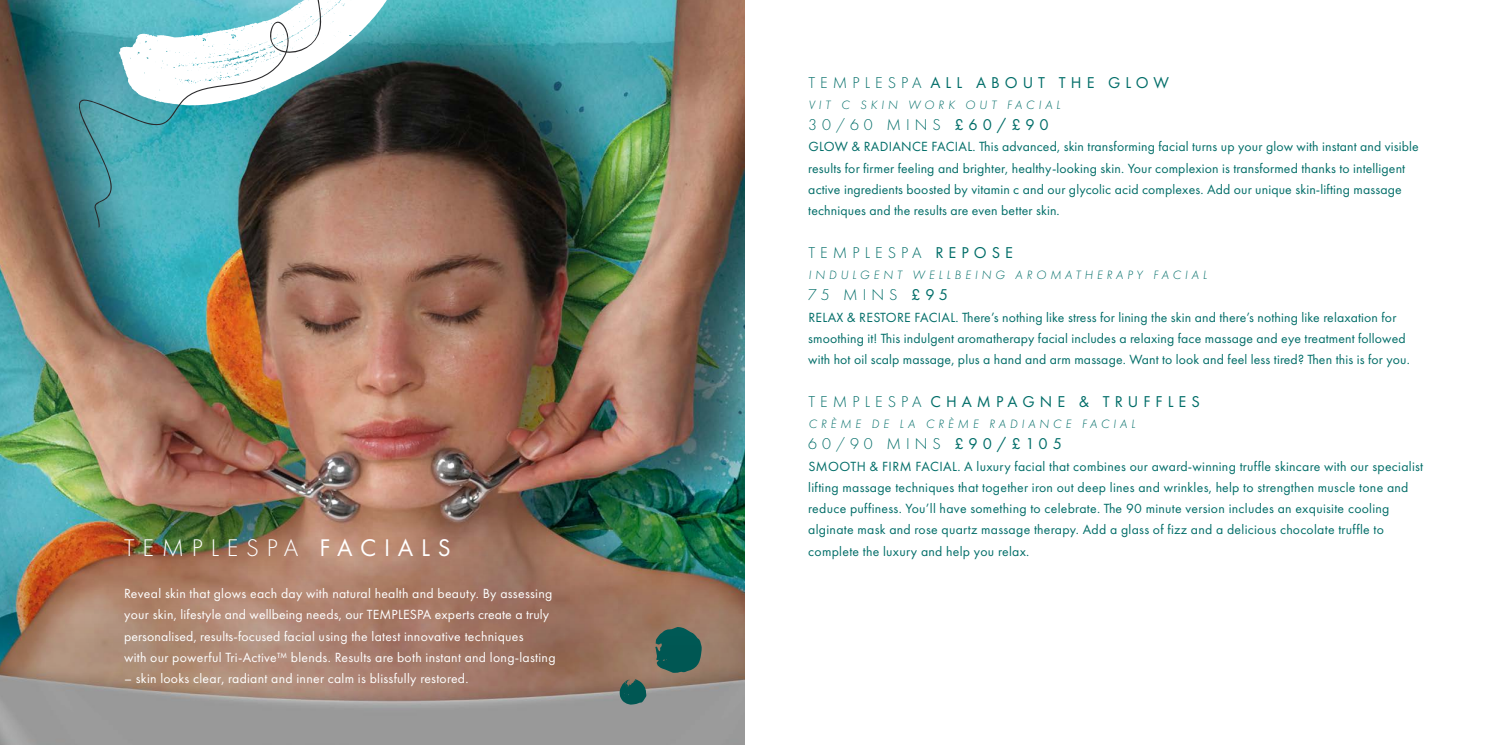
<style>
.page{position:relative;width:1489px;height:745px;background:#fff}
.page>*{position:absolute;margin:0;border:0;box-sizing:border-box;transform-origin:0 0}
.t1{font:300 25px "Futura PT";letter-spacing:.31em;color:#fff}
.t2{font:300 16.25px "Futura PT";letter-spacing:.31em;color:#006d68}
.t3{font:16.25px "Futura PT";letter-spacing:.31em;color:#006d68}
.t4{font:13.75px/21.2px "Futura PT";letter-spacing:.01em;color:#006d68}
.t5{font:13.75px/21.2px "Futura PT";letter-spacing:.02em;color:#fff}
.t6{font:italic 300 12.5px "Futura PT";letter-spacing:.31em;color:#006d68}
.s1{font-weight:400}
.s2{font-weight:300}
</style>
<div class="page">
<img style="left:0;top:0;width:745px;height:744px">
<svg style="left:322px;top:0;width:92px;height:105px"></svg>
<svg style="left:72px;top:0;width:250px;height:227px"></svg>
<h1 class="t1" style="left:124px;top:533px;width:328px">TEMPLESPA <span class="s1">FACIALS</span></h1>
<p class="t5" style="left:124px;top:582px;width:433px">Reveal skin that glows each day with natural health and beauty. By assessing your skin, lifestyle and wellbeing needs, our TEMPLESPA experts create a truly personalised, results-focused facial using the latest innovative techniques<br>with our powerful Tri-Active™ blends. Results are both instant and long-lasting</p>
<p class="t5" style="left:124px;top:667px;width:346px">– skin looks clear, radiant and inner calm is blissfully restored.</p>
<p class="t3" style="left:808px;top:72px;width:362px"><span class="s2">TEMPLESPA</span> ALL ABOUT THE GLOW</p>
<p class="t6" style="left:808px;top:98px;width:253px">VIT C SKIN WORK OUT FACIAL</p>
<p class="t2" style="left:808px;top:115px;width:242px">30/60 MINS <span class="s1">£60/£90</span></p>
<p class="t4" style="left:808px;top:136px;width:612px">GLOW &amp; RADIANCE FACIAL. This advanced, skin transforming facial turns up your glow with instant and visible results for firmer feeling and brighter, healthy-looking skin. Your complexion is transformed thanks to intelligent active ingredients boosted by vitamin c and our glycolic acid complexes. Add our unique skin-lifting massage techniques and the results are even better skin.</p>
<p class="t2" style="left:808px;top:243px;width:206px">TEMPLESPA <span class="s1">REPOSE</span></p>
<p class="t6" style="left:808px;top:268px;width:400px">INDULGENT WELLBEING AROMATHERAPY FACIAL</p>
<p class="t2" style="left:808px;top:285px;width:141px">75 MINS <span class="s1">£95</span></p>
<p class="t4" style="left:808px;top:306px;width:603px">RELAX &amp; RESTORE FACIAL. There’s nothing like stress for lining the skin and there’s nothing like relaxation for smoothing it! This indulgent aromatherapy facial includes a relaxing face massage and eye treatment followed with hot oil scalp massage, plus a hand and arm massage. Want to look and feel less tired? Then this is for you.</p>
<p class="t3" style="left:808px;top:391px;width:393px"><span class="s2">TEMPLESPA</span> CHAMPAGNE &amp; TRUFFLES</p>
<p class="t6" style="left:808px;top:416px;width:328px">CRÈME DE LA CRÈME RADIANCE FACIAL</p>
<p class="t2" style="left:808px;top:434px;width:255px">60/90 MINS <span class="s1">£90/£105</span></p>
<p class="t4" style="left:808px;top:455px;width:616px">SMOOTH &amp; FIRM FACIAL. A luxury facial that combines our award-winning truffle skincare with our specialist lifting massage techniques that together iron out deep lines and wrinkles, help to strengthen muscle tone and reduce puffiness. You’ll have something to celebrate. The 90 minute version includes an exquisite cooling alginate mask and rose quartz massage therapy. Add a glass of fizz and a delicious chocolate truffle to complete the luxury and help you relax.</p>
</div>
